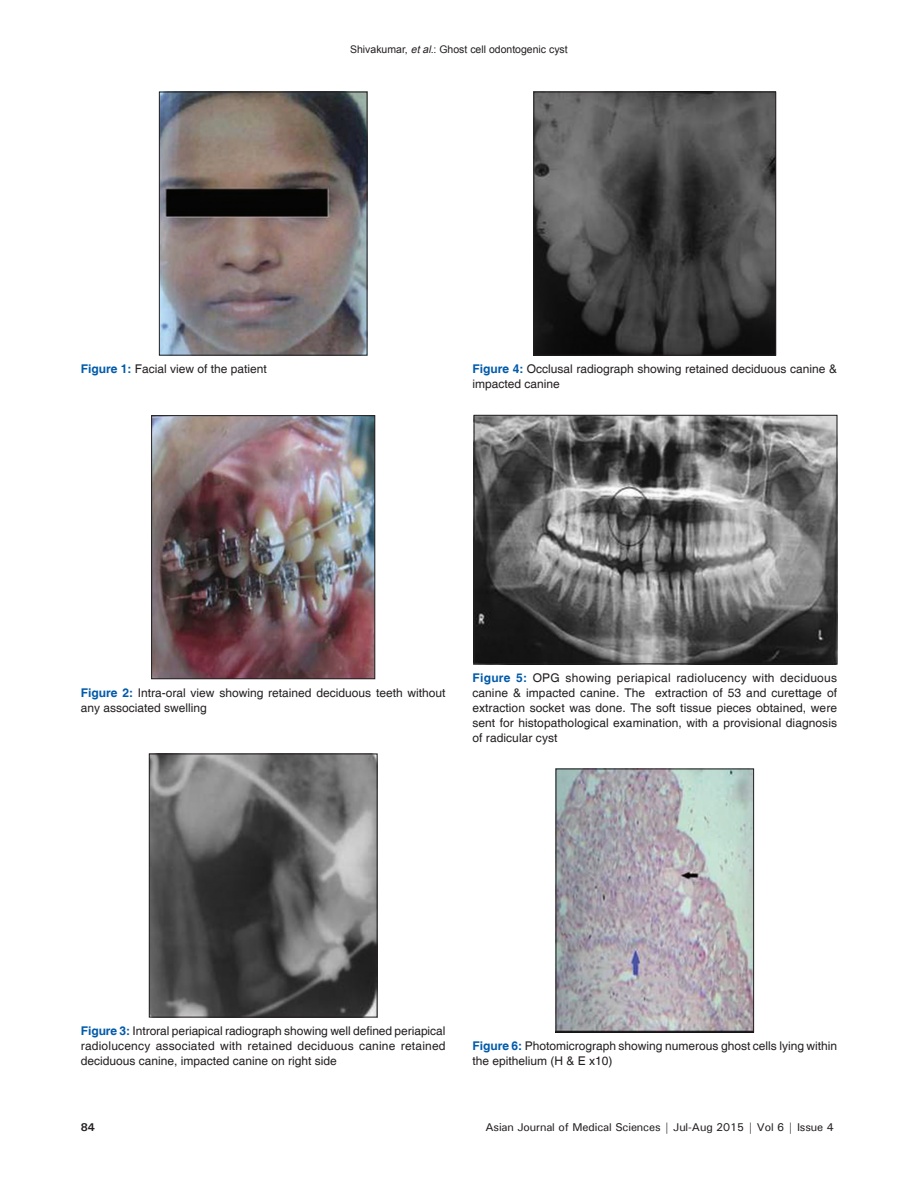
<style>
.page{position:relative;width:918px;height:1188px;background:#fff}
.page>*{position:absolute;margin:0;border:0;box-sizing:border-box;transform-origin:0 0}
.FGC{font:12px/15px "Helvetica";color:#231f20}
.t1{font:500 11.25px "Univers";letter-spacing:-.01em;color:#231f20}
.t2{font:700 11.25px "Univers";color:#231f20}
.t3{font:10.5px "Arial";color:#231f20}
.s1{font-style:italic}
.s2{font-weight:700;color:#015aaa}
</style>
<div class="page">
<img style="left:161px;top:94px;width:204px;height:259px">
<div style="left:159px;top:92px;width:208px;height:263px;border:1px solid #231f20"></div>
<img style="left:153px;top:417px;width:220px;height:260px">
<div style="left:151px;top:415px;width:224px;height:264px;border:1px solid #231f20"></div>
<img style="left:151px;top:756px;width:224px;height:259px">
<div style="left:149px;top:754px;width:228px;height:263px;border:1px solid #231f20"></div>
<img style="left:536px;top:94px;width:238px;height:259px">
<div style="left:534px;top:92px;width:242px;height:263px;border:1px solid #231f20"></div>
<img style="left:476px;top:417px;width:359px;height:245px">
<div style="left:474px;top:415px;width:363px;height:249px;border:1px solid #231f20"></div>
<img style="left:558px;top:771px;width:194px;height:259px">
<div style="left:556px;top:769px;width:198px;height:263px;border:1px solid #231f20"></div>
<p class="t3" style="left:350px;top:43px;width:219px">Shivakumar, <span class="s1">etal</span>.: Ghost cell odontogenic cyst</p>
<p class="FGC" style="left:81px;top:362px;width:188px"><span class="s2">Figure 1:</span> Facial view of the patient</p>
<p class="FGC" style="left:472px;top:362px;width:366px"><span class="s2">Figure 4:</span> Occlusal radiograph showing retained deciduous canine &amp; impacted canine</p>
<p class="FGC" style="left:81px;top:685px;width:366px"><span class="s2">Figure 2:</span> Intra-oral view showing retained deciduous teeth without any associated swelling</p>
<p class="FGC" style="left:472px;top:671px;width:366px;text-align:justify"><span class="s2">Figure 5:</span> OPG showing periapical radiolucency with deciduous canine &amp; impacted canine. The extraction of 53 and curettage of extraction socket was done. The soft tissue pieces obtained, were sent for histopathological examination, with a provisional diagnosis of radicular cyst</p>
<p class="FGC" style="left:81px;top:1024px;width:366px;text-align:justify"><span class="s2">Figure 3:</span> Introral periapical radiograph showing well defined periapical radiolucency associated with retained deciduous canine retained deciduous canine, impacted canine on right side</p>
<p class="FGC" style="left:472px;top:1039px;width:366px"><span class="s2">Figure 6:</span> Photomicrograph showing numerous ghost cells lying within the epithelium (H &amp; E x10)</p>
<p class="t2" style="left:81px;top:1120px;width:16px">84</p>
<p class="t1" style="left:485px;top:1120px;width:350px">Asian Journal of Medical Sciences | Jul-Aug 2015 | Vol 6 | Issue 4</p>
</div>
